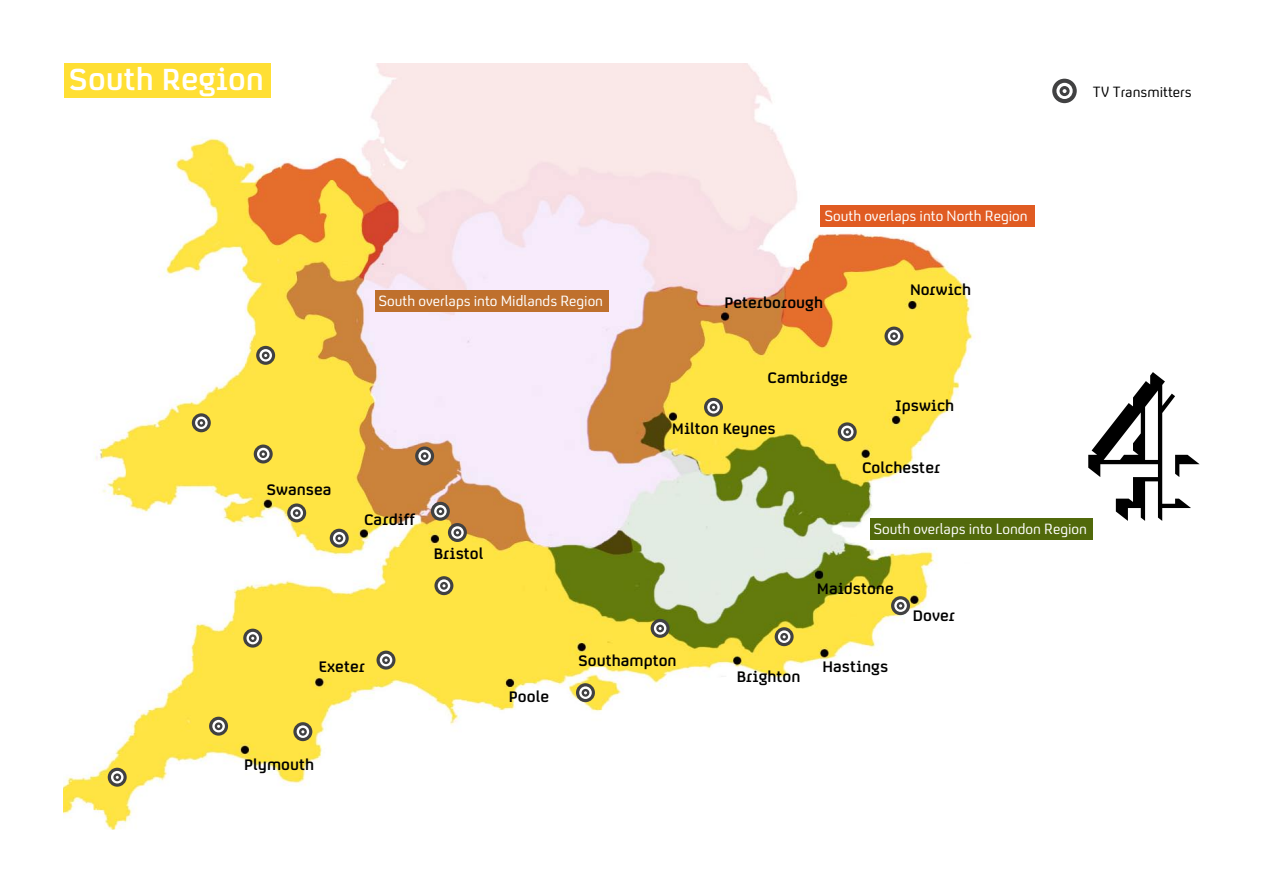
<style>
.page{position:relative;width:1263px;height:893px;background:#fff}
.page>*{position:absolute;margin:0;border:0;box-sizing:border-box;transform-origin:0 0}
.t1{font:30px "C4 Headline";color:#fff}
.t2{font:15px "C4 Headline";color:#000}
.t3{font:15px "C4 Text";color:#fff}
.t4{font:15px "C4 Text";color:#000}
</style>
<div class="page">
<img style="left:64px;top:64px;width:916px;height:765px">
<svg style="left:1088px;top:372px;width:111px;height:149px"></svg>
<div style="left:64px;top:64px;width:207px;height:34px;background:#ffdf34"></div>
<div style="left:870px;top:519px;width:223px;height:21px;background:#51690b"></div>
<div style="left:375px;top:290px;width:234px;height:21px;background:#bf702d"></div>
<div style="left:820px;top:205px;width:214px;height:21px;background:#e05b22"></div>
<svg style="left:256px;top:346px;width:19px;height:19px"></svg>
<svg style="left:259px;top:349px;width:13px;height:13px"></svg>
<svg style="left:262px;top:352px;width:8px;height:7px"></svg>
<svg style="left:192px;top:413px;width:19px;height:19px"></svg>
<svg style="left:195px;top:416px;width:13px;height:13px"></svg>
<svg style="left:197px;top:419px;width:8px;height:8px"></svg>
<svg style="left:254px;top:444px;width:19px;height:19px"></svg>
<svg style="left:257px;top:448px;width:13px;height:12px"></svg>
<svg style="left:259px;top:450px;width:8px;height:8px"></svg>
<svg style="left:287px;top:503px;width:19px;height:19px"></svg>
<svg style="left:290px;top:507px;width:13px;height:12px"></svg>
<svg style="left:293px;top:509px;width:8px;height:8px"></svg>
<svg style="left:330px;top:529px;width:19px;height:19px"></svg>
<svg style="left:333px;top:532px;width:13px;height:12px"></svg>
<svg style="left:335px;top:534px;width:8px;height:8px"></svg>
<svg style="left:415px;top:446px;width:19px;height:19px"></svg>
<svg style="left:418px;top:450px;width:13px;height:12px"></svg>
<svg style="left:421px;top:452px;width:8px;height:8px"></svg>
<svg style="left:431px;top:502px;width:19px;height:19px"></svg>
<svg style="left:434px;top:505px;width:13px;height:12px"></svg>
<svg style="left:436px;top:507px;width:8px;height:8px"></svg>
<div style="left:448px;top:523px;width:19px;height:19px;background:#414142;border-radius:50%"></div>
<svg style="left:451px;top:526px;width:13px;height:13px"></svg>
<svg style="left:453px;top:529px;width:8px;height:7px"></svg>
<svg style="left:434px;top:576px;width:19px;height:19px"></svg>
<svg style="left:438px;top:579px;width:12px;height:13px"></svg>
<svg style="left:440px;top:582px;width:8px;height:8px"></svg>
<svg style="left:243px;top:629px;width:19px;height:19px"></svg>
<svg style="left:246px;top:632px;width:13px;height:12px"></svg>
<svg style="left:249px;top:634px;width:8px;height:8px"></svg>
<svg style="left:209px;top:717px;width:19px;height:19px"></svg>
<svg style="left:212px;top:720px;width:13px;height:12px"></svg>
<svg style="left:215px;top:722px;width:7px;height:8px"></svg>
<svg style="left:108px;top:768px;width:19px;height:19px"></svg>
<svg style="left:111px;top:771px;width:13px;height:12px"></svg>
<svg style="left:113px;top:773px;width:8px;height:8px"></svg>
<svg style="left:576px;top:683px;width:19px;height:19px"></svg>
<svg style="left:579px;top:686px;width:13px;height:13px"></svg>
<svg style="left:582px;top:689px;width:7px;height:8px"></svg>
<svg style="left:293px;top:722px;width:19px;height:19px"></svg>
<svg style="left:297px;top:725px;width:12px;height:13px"></svg>
<svg style="left:299px;top:728px;width:8px;height:8px"></svg>
<svg style="left:376px;top:651px;width:19px;height:19px"></svg>
<svg style="left:380px;top:654px;width:12px;height:12px"></svg>
<svg style="left:382px;top:656px;width:8px;height:8px"></svg>
<svg style="left:384px;top:659px;width:4px;height:3px"></svg>
<svg style="left:651px;top:619px;width:19px;height:19px"></svg>
<svg style="left:654px;top:622px;width:12px;height:13px"></svg>
<svg style="left:656px;top:625px;width:8px;height:7px"></svg>
<svg style="left:775px;top:627px;width:19px;height:19px"></svg>
<svg style="left:778px;top:630px;width:12px;height:13px"></svg>
<svg style="left:780px;top:633px;width:8px;height:8px"></svg>
<svg style="left:891px;top:596px;width:19px;height:19px"></svg>
<svg style="left:894px;top:599px;width:13px;height:13px"></svg>
<svg style="left:897px;top:602px;width:7px;height:8px"></svg>
<svg style="left:838px;top:422px;width:19px;height:19px"></svg>
<svg style="left:841px;top:426px;width:12px;height:12px"></svg>
<svg style="left:843px;top:428px;width:8px;height:8px"></svg>
<svg style="left:846px;top:430px;width:3px;height:4px"></svg>
<svg style="left:704px;top:398px;width:19px;height:19px"></svg>
<svg style="left:707px;top:401px;width:13px;height:12px"></svg>
<svg style="left:710px;top:403px;width:7px;height:8px"></svg>
<svg style="left:884px;top:327px;width:19px;height:19px"></svg>
<div style="left:888px;top:330px;width:12px;height:12px;background:#fff;border-radius:50%"></div>
<svg style="left:890px;top:332px;width:8px;height:8px"></svg>
<div style="left:1052px;top:79px;width:25px;height:24px;background:#414142;border-radius:50%"></div>
<svg style="left:1056px;top:83px;width:17px;height:16px"></svg>
<svg style="left:1059px;top:86px;width:10px;height:10px"></svg>
<svg style="left:1062px;top:89px;width:4px;height:4px"></svg>
<h1 class="t1" style="left:69px;top:63px;width:197px">South Region</h1>
<p class="t3" style="left:378px;top:293px;width:226px">South overlaps into Midlands Region</p>
<p class="t2" style="left:266px;top:482px;width:66px">Swansea</p>
<p class="t2" style="left:364px;top:512px;width:53px">Cardiff</p>
<p class="t2" style="left:434px;top:545px;width:51px">Bristol</p>
<p class="t3" style="left:824px;top:208px;width:205px">South overlaps into North Region</p>
<p class="t2" style="left:724px;top:295px;width:100px">Peterborough</p>
<p class="t2" style="left:910px;top:282px;width:63px">Norwich</p>
<p class="t2" style="left:768px;top:370px;width:82px">Cambridge</p>
<p class="t2" style="left:672px;top:421px;width:105px">Milton Keynes</p>
<p class="t2" style="left:895px;top:398px;width:61px">Ipswich</p>
<p class="t2" style="left:862px;top:459px;width:80px">Colchester</p>
<p class="t4" style="left:1093px;top:84px;width:100px">TV Transmitters</p>
<p class="t3" style="left:873px;top:522px;width:215px">South overlaps into London Region</p>
<p class="t2" style="left:817px;top:581px;width:78px">Maidstone</p>
<p class="t2" style="left:913px;top:608px;width:44px">Dover</p>
<p class="t2" style="left:319px;top:659px;width:48px">Exeter</p>
<p class="t2" style="left:244px;top:757px;width:72px">Plymouth</p>
<p class="t2" style="left:509px;top:689px;width:42px">Poole</p>
<p class="t2" style="left:578px;top:653px;width:100px">Southampton</p>
<p class="t2" style="left:737px;top:669px;width:65px">Brighton</p>
<p class="t2" style="left:822px;top:658px;width:67px">Hastings</p>
</div>
